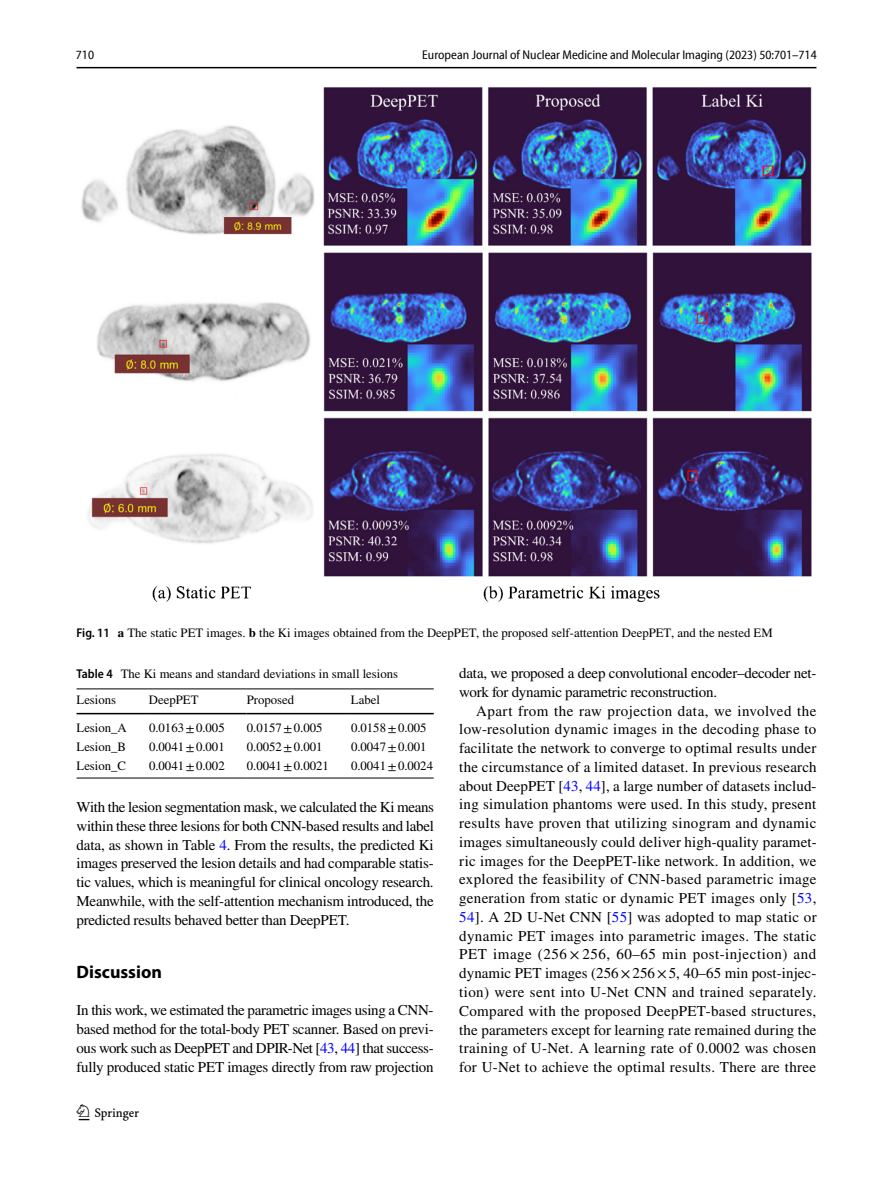
<style>
.page{position:relative;width:893px;height:1187px;background:#fff}
.page>*{position:absolute;margin:0;border:0;box-sizing:border-box;transform-origin:0 0}
.t1{font:22.5px "Springnew Regular 2";color:#000}
.t2{font:700 18px "Myriad Pro";color:#000}
.t3{font:15px/18.8px "STIX";letter-spacing:-.015em;color:#000;text-align:justify}
.t4{font:12.75px/25.5px "STIX";color:#000}
.t5{font:semi-condensed 12.75px "Myriad Pro Unic";color:#000}
.s1{font-family:"Myriad Pro";font-weight:600;font-stretch:semi-condensed}
.s2{font-weight:700}
.s3{color:#00f}
</style>
<div class="page">
<hr style="left:77px;top:67px;width:739px;height:1px;background:#000">
<hr style="left:77px;top:688px;width:72px;height:1px;background:#000">
<hr style="left:77px;top:712px;width:72px;height:2px;background:#000">
<hr style="left:149px;top:688px;width:98px;height:1px;background:#000">
<hr style="left:149px;top:712px;width:98px;height:2px;background:#000">
<hr style="left:247px;top:688px;width:104px;height:1px;background:#000">
<hr style="left:247px;top:712px;width:104px;height:2px;background:#000">
<hr style="left:351px;top:688px;width:83px;height:1px;background:#000">
<hr style="left:351px;top:712px;width:83px;height:2px;background:#000">
<hr style="left:77px;top:777px;width:72px;height:1px;background:#000">
<hr style="left:149px;top:777px;width:98px;height:1px;background:#000">
<hr style="left:247px;top:777px;width:104px;height:1px;background:#000">
<hr style="left:351px;top:777px;width:83px;height:1px;background:#000">
<img style="left:81px;top:87px;width:731px;height:515px">
<p class="t5" style="left:76px;top:50px;width:20px">710</p>
<p class="t5" style="left:422px;top:50px;width:396px">European Journal of Nuclear Medicine and Molecular Imaging (2023) 50:701–714</p>
<p class="t4" style="left:77px;top:621px;width:698px"><span class="s1">Fig. 11</span> <span class="s2">a</span> The static PET images. <span class="s2">b</span> the Ki images obtained from the DeepPET, the proposed self-attention DeepPET, and the nested EM</p>
<p class="t4" style="left:77px;top:662px;width:323px"><span class="s1">Table 4</span> The Ki means and standard deviations in small lesions<br>Lesions</p>
<p class="t4" style="left:149px;top:687px;width:51px">DeepPET</p>
<p class="t4" style="left:247px;top:687px;width:49px">Proposed</p>
<p class="t4" style="left:351px;top:687px;width:31px">Label</p>
<p class="t4" style="left:77px;top:715px;width:52px">Lesion_A</p>
<p class="t4" style="left:149px;top:715px;width:77px">0.0163±0.005</p>
<p class="t4" style="left:247px;top:715px;width:77px">0.0157±0.005</p>
<p class="t4" style="left:351px;top:715px;width:77px">0.0158±0.005</p>
<p class="t4" style="left:77px;top:734px;width:51px">Lesion_B</p>
<p class="t4" style="left:149px;top:734px;width:77px">0.0041±0.001</p>
<p class="t4" style="left:247px;top:734px;width:77px">0.0052±0.001</p>
<p class="t4" style="left:351px;top:734px;width:77px">0.0047±0.001</p>
<p class="t4" style="left:77px;top:753px;width:51px">Lesion_C</p>
<p class="t4" style="left:149px;top:753px;width:77px">0.0041±0.002</p>
<p class="t4" style="left:247px;top:753px;width:84px">0.0041±0.0021</p>
<p class="t4" style="left:351px;top:753px;width:84px">0.0041±0.0024</p>
<p class="t3" style="left:77px;top:798px;width:359px">With the lesion segmentation mask, we calculated the Ki means within these three lesions for both CNN-based results and label data, as shown in Table <span class="s3">4</span>. From the results, the predicted Ki images preserved the lesion details and had comparable statis&shy;tic values, which is meaningful for clinical oncology research.<br>Meanwhile, with the self-attention mechanism introduced, the predicted results behaved better than DeepPET.</p>
<p class="t2" style="left:77px;top:960px;width:87px">Discussion</p>
<p class="t3" style="left:77px;top:1001px;width:359px">In this work, we estimated the parametric images using a CNN&shy;based method for the total-body PET scanner. Based on previ&shy;ous work such as DeepPET and DPIR-Net [<span class="s3">43</span>, <span class="s3">44</span>] that success&shy;fully produced static PET images directly from raw projection</p>
<h1 class="t1" style="left:79px;top:1104px;width:62px">1 3</h1>
<p class="t3" style="left:459px;top:664px;width:359px">data, we proposed a deep convolutional encoder–decoder net&shy;work for dynamic parametric reconstruction.</p>
<p class="t3" style="left:459px;top:702px;width:359px;text-indent:17px">Apart from the raw projection data, we involved the low-resolution dynamic images in the decoding phase to facilitate the network to converge to optimal results under the circumstance of a limited dataset. In previous research about DeepPET [<span class="s3">43</span>, <span class="s3">44</span>], a large number of datasets includ&shy;ing simulation phantoms were used. In this study, present results have proven that utilizing sinogram and dynamic images simultaneously could deliver high-quality paramet&shy;ric images for the DeepPET-like network. In addition, we explored the feasibility of CNN-based parametric image generation from static or dynamic PET images only [<span class="s3">53</span>, <span class="s3">54</span>]. A 2D U-Net CNN [<span class="s3">55</span>] was adopted to map static or dynamic PET images into parametric images. The static PET image (256 × 256, 60–65 min post-injection) and dynamic PET images (256×256×5, 40–65 min post-injec&shy;tion) were sent into U-Net CNN and trained separately.<br>Compared with the proposed DeepPET-based structures, the parameters except for learning rate remained during the training of U-Net. A learning rate of 0.0002 was chosen for U-Net to achieve the optimal results. There are three</p>
</div>
